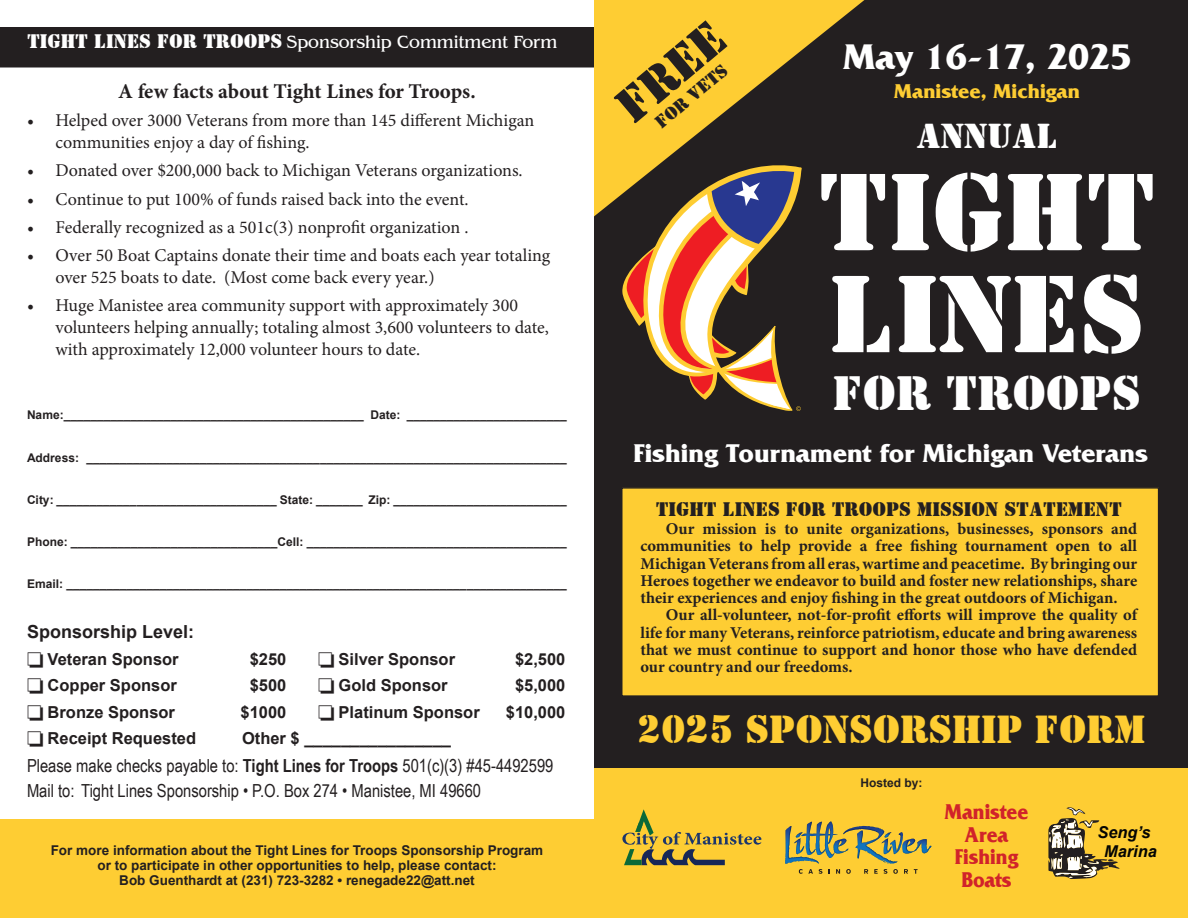
<style>
.page{position:relative;width:1188px;height:918px;background:#fff}
.page>*{position:absolute;margin:0;border:0;box-sizing:border-box;transform-origin:0 0}
.t1{font:108px/102px "Stencil BT";color:#fff}
.t2{font:48px "Stencil BT";color:#fff}
.t3{font:48px "Stencil BT";color:#231f20}
.t4{font:39px "Stencil BT";color:#fecd33}
.t5{font:700 37.5px "France";color:#fff}
.t6{font:34.5px "Stencil BT";color:#fff}
.t7{font:700 27px "France";color:#fff}
.t8{font:700 22.5px/22.5px "France";color:#d1232a;text-align:center;scale:.9 1}
.t9{font:700 21px "Minion Pro";color:#231f20}
.t10{font:700 21px "France";color:#fecd33}
.t11{font:19.5px "Stencil BT";color:#231f20}
.t12{font:18px/21.6px "Minion Pro";letter-spacing:-.005em;color:#231f20}
.t13{font:18px/25.5px "Arial Narrow";color:#231f20}
.t14{font:18px "Benguiat IT Cby BT";color:#fff}
.t15{font:700 18px "Arial";color:#231f20}
.t16{font:18px "Stencil BT";color:#231f20}
.t17{font:700 16.5px/17.2px "Minion Pro";color:#231f20;text-align:justify}
.t18{font:700 16.5px "Arial";color:#231f20}
.t19{font:italic 700 16.35px/19.6px "Arial";color:#040503;text-align:center}
.t20{font:700 13.5px/15px "Arial";color:#231f20;text-align:center}
.t21{font:700 12px "Arial";color:#231f20}
.s1{font-family:"Stencil BT";font-size:19.5px}
.s2{font-weight:700}
</style>
<div class="page">
<div style="left:0;top:819px;width:599px;height:99px;background:#fecd33"></div>
<div style="left:594px;top:0;width:594px;height:833px;background:#231f20"></div>
<svg style="left:622px;top:216px;width:179px;height:195px"></svg>
<svg style="left:594px;top:0;width:270px;height:216px;fill:#fecd33"></svg>
<div style="left:594px;top:768px;width:594px;height:150px;background:#fecd33"></div>
<div style="left:0;top:27px;width:594px;height:41px;background:#231f20"></div>
<svg style="left:785px;top:822px;width:147px;height:52px"></svg>
<svg style="left:622px;top:809px;width:139px;height:56px"></svg>
<svg style="left:1048px;top:807px;width:72px;height:72px"></svg>
<div style="left:622px;top:488px;width:537px;height:208px;background:#fecd33"></div>
<div style="left:621px;top:487px;width:538px;height:210px;border:2px solid #231f20"></div>
<p class="t14" style="left:27px;top:31px;width:532px"><span class="s1">TIGHT LINES FOR TROOPS</span> Sponsorship Commitment Form</p>
<p class="t9" style="left:118px;top:77px;width:359px">A few facts about Tight Lines for Troops.</p>
<p class="t12" style="left:55px;top:110px;width:480px;text-indent:-28px">• Helped over 3000 Veterans from more than 145 different Michigan communities enjoy a day of fishing.</p>
<p class="t12" style="left:27px;top:160px;width:497px">• Donated over $200,000 back to Michigan Veterans organizations.</p>
<p class="t12" style="left:27px;top:188px;width:443px">• Continue to put 100% of funds raised back into the event.</p>
<p class="t12" style="left:27px;top:217px;width:443px">• Federally recognized as a 501c(3) nonprofit organization .</p>
<p class="t12" style="left:55px;top:245px;width:496px;text-indent:-28px">• Over 50 Boat Captains donate their time and boats each year totaling over 525 boats to date. (Most come back every year.)</p>
<p class="t12" style="left:55px;top:295px;width:495px;text-indent:-28px">• Huge Manistee area community support with approximately 300 volunteers helping annually; totaling almost 3,600 volunteers to date, with approximately 12,000 volunteer hours to date.</p>
<p class="t21" style="left:27px;top:407px;width:541px">Name:_____________________________________________ Date: ________________________</p>
<p class="t21" style="left:27px;top:449px;width:541px">Address: ________________________________________________________________________</p>
<p class="t21" style="left:27px;top:491px;width:541px">City: _________________________________ State: _______ Zip: __________________________</p>
<p class="t21" style="left:27px;top:533px;width:541px">Phone: _______________________________Cell: _______________________________________</p>
<p class="t21" style="left:27px;top:576px;width:541px">Email: ___________________________________________________________________________</p>
<p class="t15" style="left:27px;top:619px;width:169px">Sponsorship Level:</p>
<p class="t18" style="left:27px;top:647px;width:153px">□ Veteran Sponsor</p>
<p class="t18" style="left:250px;top:647px;width:38px">$250</p>
<p class="t18" style="left:318px;top:647px;width:139px">□ Silver Sponsor</p>
<p class="t18" style="left:515px;top:647px;width:52px">$2,500</p>
<p class="t18" style="left:27px;top:674px;width:151px">□ Copper Sponsor</p>
<p class="t18" style="left:250px;top:674px;width:38px">$500</p>
<p class="t18" style="left:318px;top:674px;width:131px">□ Gold Sponsor</p>
<p class="t18" style="left:515px;top:674px;width:52px">$5,000</p>
<p class="t18" style="left:27px;top:700px;width:150px">□ Bronze Sponsor</p>
<p class="t18" style="left:241px;top:700px;width:47px">$1000</p>
<p class="t18" style="left:318px;top:700px;width:163px">□ Platinum Sponsor</p>
<p class="t18" style="left:506px;top:700px;width:61px">$10,000</p>
<p class="t18" style="left:27px;top:727px;width:171px">□ Receipt Requested</p>
<p class="t18" style="left:242px;top:727px;width:211px">Other $ ________________</p>
<p class="t13" style="left:27px;top:752px;width:528px">Please make checks payable to: <span class="s2">Tight Lines for Troops</span> 501(c)(3) #45-4492599<br>Mail to: Tight Lines Sponsorship • P.O. Box 274 • Manistee, MI 49660</p>
<p class="t20" style="left:51px;top:843px;width:494px">For more information about the Tight Lines for Troops Sponsorship Program or to participate in other opportunities to help, please contact:<br>Bob Guenthardt at (231) 723-3282 • renegade22@att.net</p>
<h2 class="t3" style="left:604px;top:89px;width:126px;rotate:-40deg">FREE</h2>
<p class="t16" style="left:651px;top:116px;width:90px;rotate:-40deg">FOR VETS</p>
<h3 class="t5" style="left:843px;top:36px;width:290px">May 16-17, 2025</h3>
<p class="t10" style="left:894px;top:80px;width:187px">Manistee, Michigan</p>
<h3 class="t6" style="left:916px;top:115px;width:143px">ANNUAL</h3>
<h1 class="t1" style="left:818px;top:160px;width:340px">TIGHT<br>LINES</h1>
<h2 class="t2" style="left:833px;top:363px;width:310px">FOR TROOPS</h2>
<h3 class="t7" style="left:633px;top:437px;width:516px">Fishing Tournament for Michigan Veterans</h3>
<p class="t11" style="left:656px;top:497px;width:468px">TIGHT LINES FOR TROOPS MISSION STATEMENT</p>
<p class="t17" style="left:640px;top:520px;width:498px;text-indent:25px">Our mission is to unite organizations, businesses, sponsors and communities to help provide a free fishing tournament open to all Michigan Veterans from all eras, wartime and peacetime. By bringing our Heroes together we endeavor to build and foster new relationships, share their experiences and enjoy fishing in the great outdoors of Michigan.</p>
<p class="t17" style="left:640px;top:606px;width:498px;text-indent:25px">Our all-volunteer, not-for-profit efforts will improve the quality of life for many Veterans, reinforce patriotism, educate and bring awareness that we must continue to support and honor those who have defended our country and our freedoms.</p>
<h3 class="t4" style="left:637px;top:705px;width:510px">2025 SPONSORSHIP FORM</h3>
<p class="t21" style="left:861px;top:775px;width:64px">Hosted by:</p>
<p class="t8" style="left:945px;top:801px;width:95px">Manistee<br>Area<br>Fishing<br>Boats</p>
<p class="t19" style="left:1097px;top:823px;width:61px">Seng’s<br>Marina</p>
</div>
